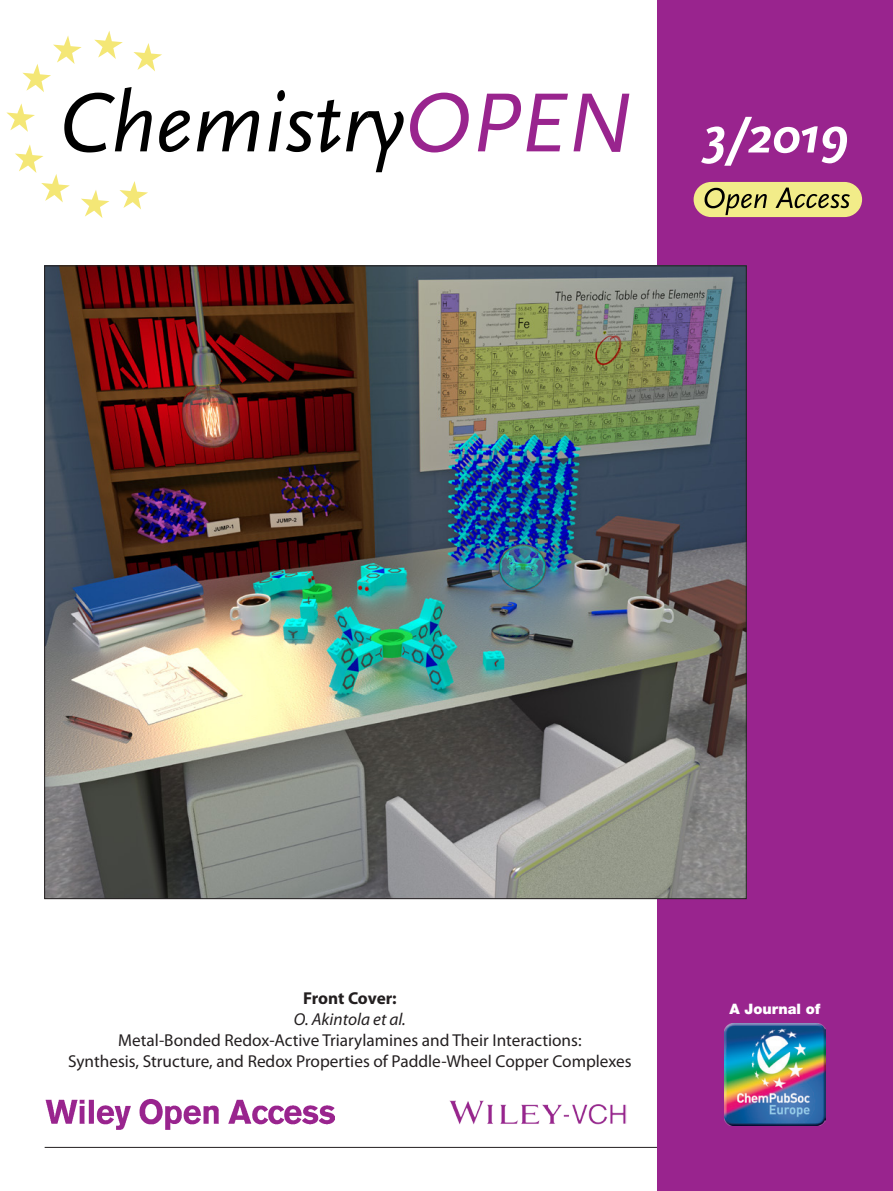
<style>
.page{position:relative;width:893px;height:1191px;background:#fff}
.page>*{position:absolute;margin:0;border:0;box-sizing:border-box;transform-origin:0 0}
.t1{font:italic 700 54px "Scala Sans";color:#fff}
.t2{font:17.25px/20.9px "Myriad Pro";color:#231f20;text-align:center}
.t3{font:italic 17.25px "Myriad Pro";color:#231f20}
.t4{font:700 17.25px "Myriad Pro";letter-spacing:-.01em;color:#231f20}
.t5{font:900 14.4px "Helvetica Neue";color:#fff}
</style>
<div class="page">
<div style="left:657px;top:0;width:236px;height:1191px;background:#99248e"></div>
<hr style="left:45px;top:1147px;width:612px;height:1px;background:#231f20">
<svg style="left:6px;top:31px;width:184px;height:187px"></svg>
<svg style="left:197px;top:111px;width:62px;height:40px"></svg>
<svg style="left:410px;top:93px;width:59px;height:59px"></svg>
<svg style="left:478px;top:94px;width:151px;height:58px"></svg>
<svg style="left:269px;top:90px;width:135px;height:82px"></svg>
<div style="left:694px;top:182px;width:168px;height:35px;background:#f2ec89;border-radius:18px"></div>
<svg style="left:704px;top:188px;width:63px;height:27px"></svg>
<svg style="left:775px;top:187px;width:75px;height:21px"></svg>
<img style="left:45px;top:1098px;width:290px;height:32px">
<img style="left:449px;top:1100px;width:177px;height:25px">
<img style="left:724px;top:1023px;width:102px;height:102px">
<img style="left:46px;top:267px;width:699px;height:630px">
<h1 class="t1" style="left:703px;top:106px;width:147px">3/2019</h1>
<p class="t4" style="left:303px;top:987px;width:95px">Front Cover:</p>
<p class="t3" style="left:294px;top:1008px;width:113px">O. Akintola et al.</p>
<p class="t2" style="left:68px;top:1029px;width:565px">Metal-Bonded Redox-Active Triarylamines and Their Interactions:<br>Synthesis, Structure, and Redox Properties of Paddle-Wheel Copper Complexes</p>
<p class="t5" style="left:729px;top:1000px;width:93px">A Journal of</p>
</div>
